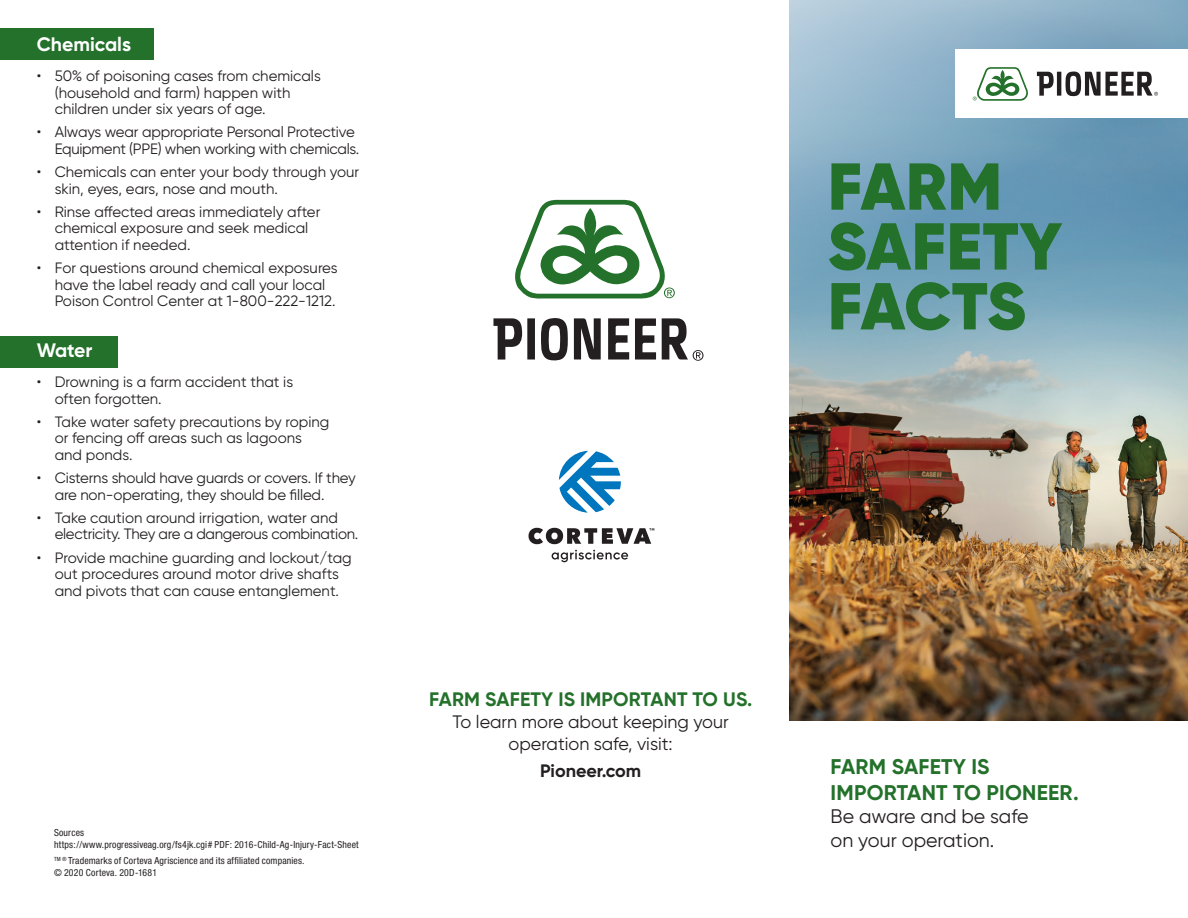
<style>
.page{position:relative;width:1188px;height:918px;background:#fff}
.page>*{position:absolute;margin:0;border:0;box-sizing:border-box;transform-origin:0 0}
.t1{font:900 66.15px/59.8px "Gilroy";letter-spacing:.005em;color:#23712a}
.t2{font:700 21.3px/25.5px "Gilroy";letter-spacing:.01em;color:#23712a}
.t3{font:19.65px/23.5px "Gilroy";color:#231f20}
.t4{font:700 19.5px "Gilroy";letter-spacing:.01em;color:#23712a}
.t5{font:700 19.5px "Gilroy";color:#fff}
.t6{font:18px/21.6px "Gilroy";color:#231f20;text-align:center}
.t7{font:700 18px "Gilroy";letter-spacing:-.005em;color:#231f20}
.t8{font:15px/16.5px "Gilroy";color:#231f20}
.t9{font:15px/16.5px "Gilroy";letter-spacing:-.02em;color:#231f20;text-align:right}
.t10{font:condensed 9.75px/12px "Helvetica Neue";letter-spacing:.015em;color:#231f20}
</style>
<div class="page">
<img style="left:790px;top:0;width:398px;height:721px">
<div style="left:0;top:28px;width:153px;height:32px;background:#23712a"></div>
<div style="left:0;top:336px;width:118px;height:32px;background:#23712a"></div>
<svg style="left:635px;top:318px;width:21px;height:42px"></svg>
<svg style="left:493px;top:318px;width:29px;height:42px"></svg>
<div style="left:527px;top:318px;width:8px;height:42px;background:#231f20"></div>
<svg style="left:541px;top:318px;width:27px;height:43px"></svg>
<svg style="left:574px;top:318px;width:27px;height:42px"></svg>
<svg style="left:608px;top:318px;width:21px;height:42px"></svg>
<svg style="left:662px;top:318px;width:42px;height:43px"></svg>
<svg style="left:515px;top:200px;width:160px;height:99px"></svg>
<svg style="left:559px;top:451px;width:62px;height:62px"></svg>
<svg style="left:529px;top:528px;width:125px;height:16px"></svg>
<svg style="left:552px;top:550px;width:76px;height:12px"></svg>
<div style="left:955px;top:49px;width:233px;height:69px;background:#fff"></div>
<svg style="left:1037px;top:72px;width:17px;height:24px"></svg>
<hr style="left:1057px;top:72px;width:4px;height:24px;background:#231f20">
<svg style="left:1065px;top:71px;width:93px;height:25px"></svg>
<svg style="left:973px;top:67px;width:55px;height:34px"></svg>
<h3 class="t5" style="left:37px;top:32px;width:96px">Chemicals</h3>
<p class="t8" style="left:55px;top:67px;width:268px;text-indent:-18px">• 50% of poisoning cases from chemicals (household and farm) happen with children under six years of age.</p>
<p class="t9" style="left:37px;top:124px;width:324px">• Always wear appropriate Personal Protective<br>Equipment (PPE) when working with chemicals.</p>
<p class="t8" style="left:55px;top:163px;width:306px;text-indent:-18px">• Chemicals can enter your body through your skin, eyes, ears, nose and mouth.</p>
<p class="t8" style="left:55px;top:203px;width:267px;text-indent:-18px">• Rinse affected areas immediately after chemical exposure and seek medical attention if needed.</p>
<p class="t8" style="left:55px;top:259px;width:284px;text-indent:-18px">• For questions around chemical exposures have the label ready and call your local<br>Poison Control Center at 1-800-222-1212.</p>
<h3 class="t5" style="left:37px;top:338px;width:57px">Water</h3>
<p class="t8" style="left:55px;top:373px;width:240px;text-indent:-18px">• Drowning is a farm accident that is often forgotten.</p>
<p class="t8" style="left:55px;top:413px;width:276px;text-indent:-18px">• Take water safety precautions by roping or fencing off areas such as lagoons and ponds.</p>
<p class="t8" style="left:55px;top:469px;width:303px;text-indent:-18px">• Cisterns should have guards or covers. If they are non-operating, they should be filled.</p>
<p class="t9" style="left:55px;top:509px;width:305px;text-align:left;text-indent:-18px">• Take caution around irrigation, water and electricity. They are a dangerous combination.</p>
<p class="t8" style="left:37px;top:549px;width:317px;text-align:center">• Provide machine guarding and lockout/tag out procedures around motor drive shafts and pivots that can cause entanglement.</p>
<p class="t10" style="left:54px;top:827px;width:306px">Sources<br>https://www.progressiveag.org/fs4jk.cgi# PDF: 2016-Child-Ag-Injury-Fact-Sheet</p>
<p class="t10" style="left:54px;top:854px;width:252px"><sup>TM</sup> <sup>®</sup> Trademarks of Corteva Agriscience and its affiliated companies. © 2020 Corteva. 20D-1681</p>
<h1 class="t1" style="left:828px;top:156px;width:236px">FARM<br>SAFETY<br>FACTS</h1>
<h3 class="t4" style="left:429px;top:687px;width:325px">FARM SAFETY IS IMPORTANT TO US.</h3>
<p class="t6" style="left:452px;top:711px;width:278px">To learn more about keeping your operation safe, visit:</p>
<p class="t7" style="left:540px;top:759px;width:103px">Pioneer.com</p>
<h2 class="t2" style="left:831px;top:754px;width:250px">FARM SAFETY IS<br>IMPORTANT TO PIONEER.</h2>
<h3 class="t3" style="left:831px;top:804px;width:200px">Be aware and be safe on your operation.</h3>
</div>
